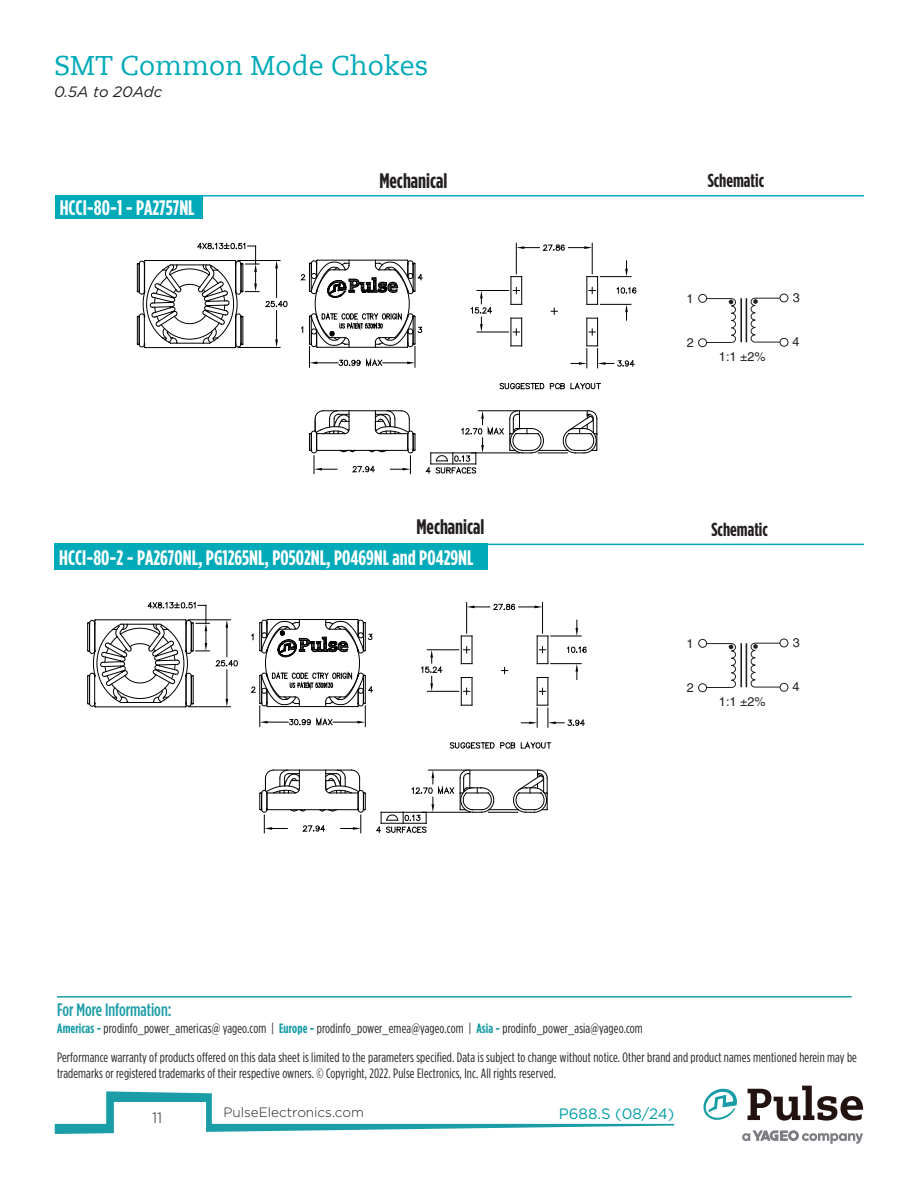
<style>
.page{position:relative;width:918px;height:1188px;background:#fff}
.page>*{position:absolute;margin:0;border:0;box-sizing:border-box;transform-origin:0 0}
.t1{font:27px "Caecilia LT Std";color:#00aab8}
.t2{font:700 21px "Gotham Condensed";color:#fff}
.t3{font:700 21px "Gotham Condensed";color:#231f20}
.t4{font:700 18.9px "Gotham Condensed";color:#231f20}
.t5{font:500 18px "Gotham Condensed";color:#1a9da7}
.t6{font:15px "Gotham";color:#009ca6}
.t7{font:italic 15px "Gotham";color:#231f20}
.t8{font:300 15px "Gotham";color:#231f20}
.t9{font:13.5px/28.8px "Gotham Condensed";letter-spacing:.01em;color:#231f20}
.t10{font:300 13.5px "Gotham";color:#231f20}
.t11{font:12.6px "Helvetica";color:#231f20}
.s1{font-weight:700;color:#1a9da7}
</style>
<div class="page">
<svg style="left:499px;top:383px;width:101px;height:6px"></svg>
<hr style="left:477px;top:332px;width:31px;height:1px;background:#000">
<svg style="left:309px;top:410px;width:107px;height:64px"></svg>
<svg style="left:470px;top:290px;width:22px;height:42px"></svg>
<svg style="left:426px;top:410px;width:172px;height:64px"></svg>
<svg style="left:511px;top:318px;width:11px;height:29px"></svg>
<svg style="left:551px;top:308px;width:6px;height:6px"></svg>
<hr style="left:477px;top:290px;width:31px;height:1px;background:#000">
<hr style="left:516px;top:243px;width:1px;height:31px;background:#000">
<svg style="left:511px;top:276px;width:11px;height:29px"></svg>
<hr style="left:592px;top:243px;width:1px;height:31px;background:#000">
<svg style="left:516px;top:244px;width:76px;height:7px"></svg>
<svg style="left:571px;top:261px;width:66px;height:107px"></svg>
<svg style="left:301px;top:259px;width:122px;height:108px"></svg>
<svg style="left:137px;top:243px;width:122px;height:105px"></svg>
<hr style="left:238px;top:347px;width:42px;height:1px;background:#000">
<hr style="left:238px;top:260px;width:42px;height:1px;background:#000">
<svg style="left:265px;top:261px;width:23px;height:86px"></svg>
<div style="left:55px;top:195px;width:148px;height:24px;background:#00aab8"></div>
<hr style="left:55px;top:195px;width:809px;height:1px;background:#00aab8">
<hr style="left:740px;top:298px;width:2px;height:44px;background:#231f20">
<hr style="left:746px;top:298px;width:1px;height:44px;background:#231f20">
<div style="left:780px;top:294px;width:8px;height:8px;border:1px solid #231f20;border-radius:50%"></div>
<div style="left:780px;top:338px;width:8px;height:9px;border:1px solid #231f20;border-radius:50%"></div>
<svg style="left:750px;top:297px;width:32px;height:46px"></svg>
<div style="left:698px;top:338px;width:9px;height:9px;border:1px solid #231f20;border-radius:50%"></div>
<svg style="left:698px;top:294px;width:38px;height:49px"></svg>
<div style="left:54px;top:544px;width:433px;height:26px;background:#00aab8"></div>
<hr style="left:56px;top:544px;width:808px;height:1px;background:#00aab8">
<hr style="left:740px;top:643px;width:2px;height:44px;background:#231f20">
<hr style="left:746px;top:643px;width:1px;height:44px;background:#231f20">
<div style="left:780px;top:639px;width:8px;height:8px;border:1px solid #231f20;border-radius:50%"></div>
<div style="left:780px;top:683px;width:8px;height:9px;border:1px solid #231f20;border-radius:50%"></div>
<svg style="left:750px;top:642px;width:32px;height:46px"></svg>
<div style="left:698px;top:683px;width:9px;height:9px;border:1px solid #231f20;border-radius:50%"></div>
<svg style="left:698px;top:639px;width:38px;height:49px"></svg>
<svg style="left:450px;top:742px;width:101px;height:7px"></svg>
<hr style="left:427px;top:691px;width:32px;height:1px;background:#000">
<svg style="left:259px;top:769px;width:107px;height:64px"></svg>
<svg style="left:421px;top:650px;width:22px;height:41px"></svg>
<svg style="left:376px;top:769px;width:172px;height:64px"></svg>
<svg style="left:461px;top:677px;width:12px;height:29px"></svg>
<svg style="left:501px;top:667px;width:7px;height:7px"></svg>
<hr style="left:427px;top:650px;width:32px;height:1px;background:#000">
<hr style="left:466px;top:603px;width:1px;height:30px;background:#000">
<svg style="left:461px;top:636px;width:12px;height:28px"></svg>
<hr style="left:542px;top:603px;width:1px;height:30px;background:#000">
<svg style="left:467px;top:604px;width:75px;height:6px"></svg>
<svg style="left:521px;top:620px;width:66px;height:107px"></svg>
<hr style="left:189px;top:707px;width:41px;height:1px;background:#000">
<hr style="left:188px;top:620px;width:42px;height:1px;background:#000">
<svg style="left:216px;top:620px;width:22px;height:87px"></svg>
<svg style="left:87px;top:602px;width:122px;height:106px"></svg>
<svg style="left:251px;top:619px;width:122px;height:108px"></svg>
<svg style="left:742px;top:1130px;width:121px;height:14px"></svg>
<svg style="left:748px;top:1086px;width:115px;height:35px"></svg>
<svg style="left:703px;top:1088px;width:34px;height:32px"></svg>
<svg style="left:55px;top:1091px;width:619px;height:43px"></svg>
<hr style="left:57px;top:996px;width:795px;height:2px;background:#1a9da7">
<h1 class="t1" style="left:54px;top:50px;width:376px">SMT Common Mode Chokes</h1>
<p class="t7" style="left:54px;top:82px;width:110px">0.5A to 20Adc</p>
<p class="t2" style="left:60px;top:196px;width:136px">HCCI-80-1 - PA2757NL</p>
<p class="t3" style="left:379px;top:169px;width:69px">Mechanical</p>
<p class="t4" style="left:708px;top:169px;width:58px">Schematic</p>
<p class="t11" style="left:687px;top:291px;width:9px">1</p>
<p class="t11" style="left:687px;top:335px;width:9px">2</p>
<p class="t11" style="left:719px;top:350px;width:48px">1:1 ±2%</p>
<p class="t11" style="left:793px;top:290px;width:9px">3</p>
<p class="t11" style="left:792px;top:335px;width:9px">4</p>
<p class="t3" style="left:416px;top:514px;width:69px">Mechanical</p>
<p class="t2" style="left:59px;top:545px;width:416px">HCCI-80-2 - PA2670NL, PG1265NL, P0502NL, P0469NL and P0429NL</p>
<p class="t4" style="left:712px;top:518px;width:58px">Schematic</p>
<p class="t11" style="left:687px;top:636px;width:9px">1</p>
<p class="t11" style="left:687px;top:680px;width:9px">2</p>
<p class="t11" style="left:719px;top:695px;width:48px">1:1 ±2%</p>
<p class="t11" style="left:793px;top:635px;width:9px">3</p>
<p class="t11" style="left:792px;top:680px;width:9px">4</p>
<h3 class="t5" style="left:57px;top:999px;width:116px">For More Information:</h3>
<p class="t9" style="left:57px;top:1014px;width:802px"><span class="s1">Americas -</span> prodinfo_power_americas@ yageo.com | <span class="s1">Europe -</span> prodinfo_power_emea@yageo.com | <span class="s1">Asia -</span> prodinfo_power_asia@yageo.com<br>Performance warranty of products offered on this data sheet is limited to the parameters specified. Data is subject to change without notice. Other brand and product names mentioned herein may be</p>
<p class="t9" style="left:57px;top:1059px;width:501px">trademarks or registered trademarks of their respective owners. © Copyright, 2022. Pulse Electronics, Inc. All rights reserved.</p>
<p class="t8" style="left:152px;top:1109px;width:12px">11</p>
<p class="t10" style="left:224px;top:1104px;width:142px">PulseElectronics.com</p>
<p class="t6" style="left:559px;top:1104px;width:117px">P688.S (08/24)</p>
</div>
